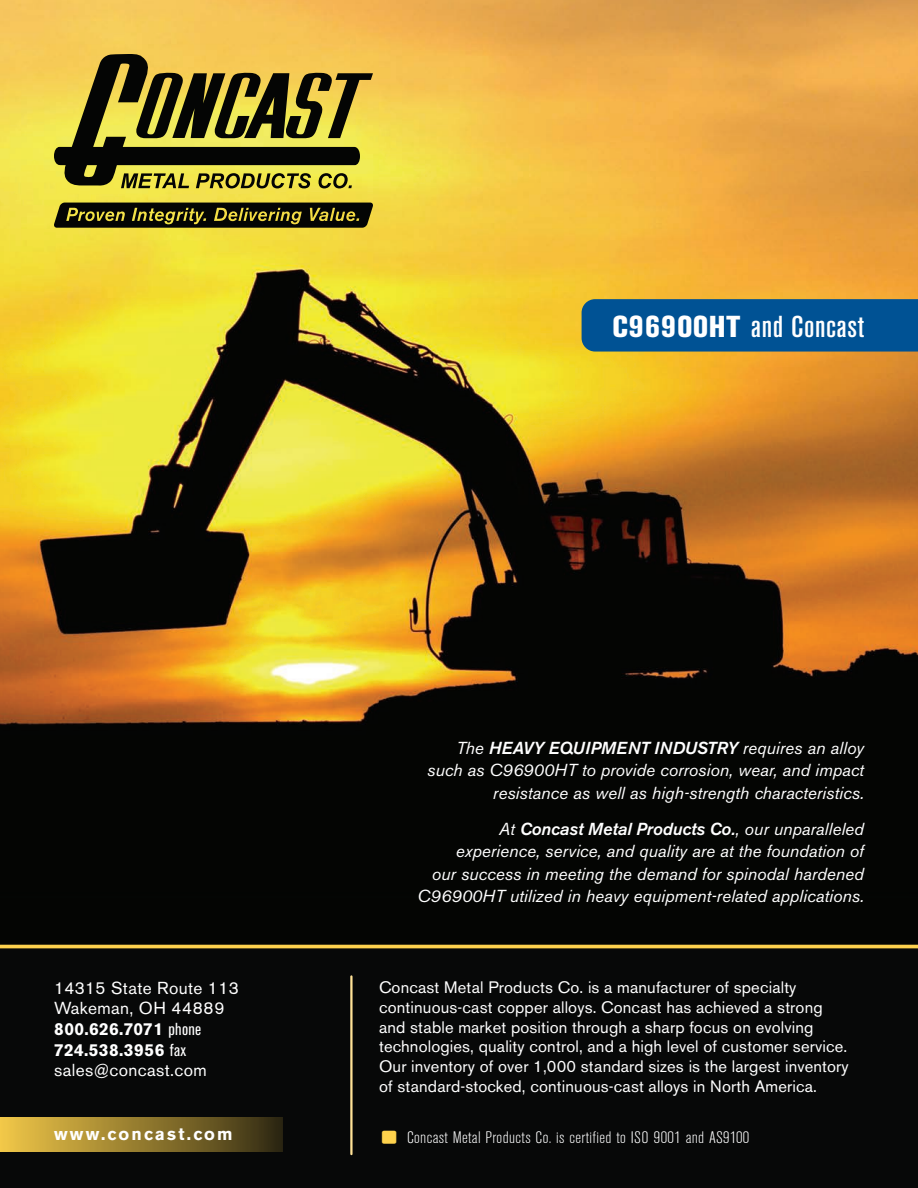
<style>
.page{position:relative;width:918px;height:1188px;background:#fff}
.page>*{position:absolute;margin:0;border:0;box-sizing:border-box;transform-origin:0 0}
.t1{font:500 condensed 30px "Akzidenz Grotesk BE";letter-spacing:.02em;color:#fff;scale:1.1 1}
.t2{font:italic 17.25px/22.5px "Akzidenz Grotesk BE";color:#fff;text-align:right}
.t3{font:17.25px/20.7px "Akzidenz Grotesk BE";letter-spacing:.02em;color:#fff}
.t4{font:700 17.25px "Akzidenz Grotesk BE";letter-spacing:.13em;color:#fff}
.t5{font:16.5px/19.8px "Akzidenz Grotesk BE";letter-spacing:.01em;color:#fff}
.t6{font:300 condensed 16.5px "Akzidenz Grotesk BE";letter-spacing:.02em;color:#fff;scale:1.1 1}
.s1{font-weight:800}
.s2{font-weight:500}
.s3{font-weight:700}
.s4{font-stretch:condensed}
.s5{font-family:"Fantasfirst";font-weight:400;font-stretch:normal;font-size:24px;color:#fed24c}
</style>
<div class="page">
<img style="left:0;top:0;width:918px;height:945px">
<div style="left:582px;top:299px;width:336px;height:53px;background:#005294"></div>
<div style="left:0;top:946px;width:918px;height:242px;background:#070808"></div>
<div style="left:0;top:1117px;width:283px;height:34px;background:linear-gradient(to right,#f2c848,#322b14)"></div>
<hr style="left:350px;top:976px;width:3px;height:178px;background:#ffe297">
<hr style="left:0;top:945px;width:918px;height:3px;background:#fdd14e">
<svg style="left:54px;top:54px;width:319px;height:134px"></svg>
<svg style="left:54px;top:203px;width:319px;height:25px"></svg>
<h1 class="t1" style="left:613px;top:310px;width:230px"><span class="s1">C96900HT</span> and Concast</h1>
<p class="t2" style="left:427px;top:737px;width:438px">The <span class="s2">HEAVY EQUIPMENT INDUSTRY</span> requires an alloy such as C96900HT to provide corrosion, wear, and impact resistance as well as high-strength characteristics.</p>
<p class="t2" style="left:418px;top:818px;width:448px">At <span class="s2">Concast Metal Products Co.</span>, our unparalleled experience, service, and quality are at the foundation of<br>our success in meeting the demand for spinodal hardened C96900HT utilized in heavy equipment-related applications.</p>
<p class="t3" style="left:54px;top:977px;width:186px">14315 State Route 113<br>Wakeman, OH 44889<br><span class="s3">800.626.7071</span> <span class="s4">phone<br></span><span class="s3">724.538.3956</span> <span class="s4">fax </span>sales@concast.com</p>
<p class="t5" style="left:379px;top:977px;width:471px">Concast Metal Products Co. is a manufacturer of specialty continuous-cast copper alloys. Concast has achieved a strong and stable market position through a sharp focus on evolving technologies, quality control, and a high level of customer service.<br>Our inventory of over 1,000 standard sizes is the largest inventory of standard-stocked, continuous-cast alloys in North America.</p>
<p class="t4" style="left:54px;top:1124px;width:180px">www.concast.com</p>
<p class="t6" style="left:378px;top:1129px;width:339px"><span class="s5">s</span> Concast Metal Products Co. is certified to ISO 9001 and AS9100</p>
</div>
